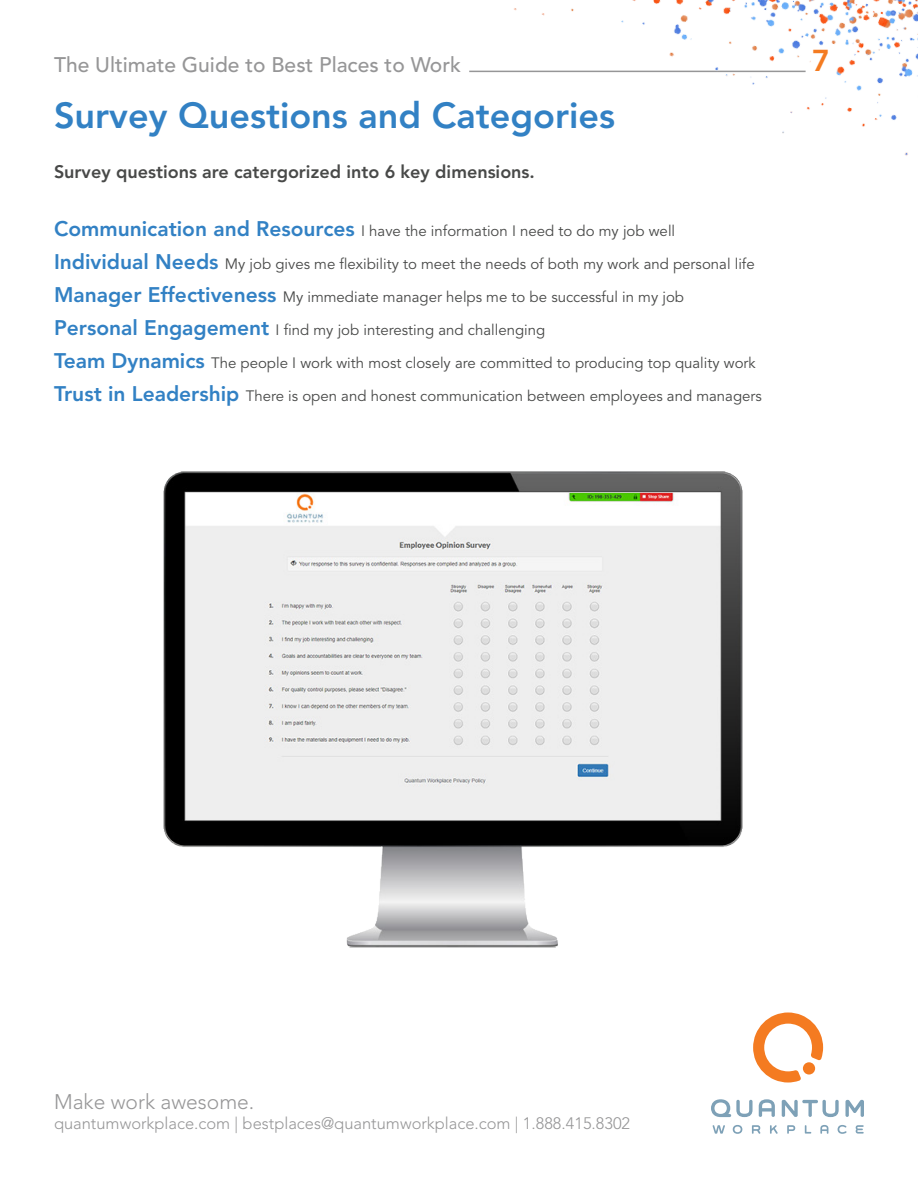
<style>
.page{position:relative;width:918px;height:1188px;background:#fff}
.page>*{position:absolute;margin:0;border:0;box-sizing:border-box;transform-origin:0 0}
.Subtitle{font:800 36px "Avenir LT Std";color:#3281c4}
.t1{font:800 30px "Avenir LT Std";color:#f47b21}
.t2{font:500 21px "Avenir LT Std";color:#969697}
.t3{font:300 21px "Avenir LT Std";color:#969697}
.t4{font:800 18px "Avenir LT Std";color:#484948}
.t5{font:300 16.5px "Avenir LT Std";color:#969697}
.t6{font:15px "Avenir LT Std";color:#484948}
.s1{font-weight:800;font-size:21px;color:#3281c4}
</style>
<div class="page">
<hr style="left:469px;top:71px;width:337px;height:1px;background:#969697">
<img style="left:491px;top:0;width:427px;height:156px">
<svg style="left:753px;top:1012px;width:70px;height:71px"></svg>
<svg style="left:713px;top:1125px;width:12px;height:9px"></svg>
<svg style="left:733px;top:1125px;width:9px;height:9px"></svg>
<svg style="left:752px;top:1125px;width:8px;height:9px"></svg>
<svg style="left:770px;top:1125px;width:8px;height:9px"></svg>
<svg style="left:787px;top:1125px;width:8px;height:9px"></svg>
<svg style="left:805px;top:1125px;width:6px;height:9px"></svg>
<svg style="left:820px;top:1125px;width:8px;height:9px"></svg>
<svg style="left:838px;top:1125px;width:9px;height:9px"></svg>
<svg style="left:856px;top:1125px;width:8px;height:9px"></svg>
<svg style="left:711px;top:1099px;width:42px;height:18px"></svg>
<svg style="left:759px;top:1099px;width:16px;height:18px"></svg>
<svg style="left:782px;top:1100px;width:57px;height:17px"></svg>
<svg style="left:845px;top:1100px;width:19px;height:17px"></svg>
<img style="left:163px;top:471px;width:580px;height:477px">
<h3 class="t2" style="left:54px;top:53px;width:409px">The Ultimate Guide to Best Places to Work</h3>
<h2 class="t1" style="left:812px;top:43px;width:19px">7</h2>
<p class="Subtitle" style="left:54px;top:94px;width:563px">Survey Questions and Categories</p>
<p class="t4" style="left:54px;top:161px;width:482px">Survey questions are catergorized into 6 key dimensions.</p>
<p class="t6" style="left:54px;top:222px;width:623px"><span class="s1">Communication and Resources</span> I have the information I need to do my job well</p>
<p class="t6" style="left:54px;top:255px;width:702px"><span class="s1">Individual Needs</span> My job gives me flexibility to meet the needs of both my work and personal life</p>
<p class="t6" style="left:54px;top:288px;width:632px"><span class="s1">Manager Effectiveness</span> My immediate manager helps me to be successful in my job</p>
<p class="t6" style="left:54px;top:321px;width:493px"><span class="s1">Personal Engagement</span> I find my job interesting and challenging</p>
<p class="t6" style="left:54px;top:354px;width:703px"><span class="s1">Team Dynamics</span> The people I work with most closely are committed to producing top quality work</p>
<p class="t6" style="left:54px;top:387px;width:709px"><span class="s1">Trust in Leadership</span> There is open and honest communication between employees and managers</p>
<h3 class="t3" style="left:54px;top:1090px;width:202px">Make work awesome.</h3>
<p class="t5" style="left:54px;top:1114px;width:578px">quantumworkplace.com | bestplaces@quantumworkplace.com | 1.888.415.8302</p>
</div>
